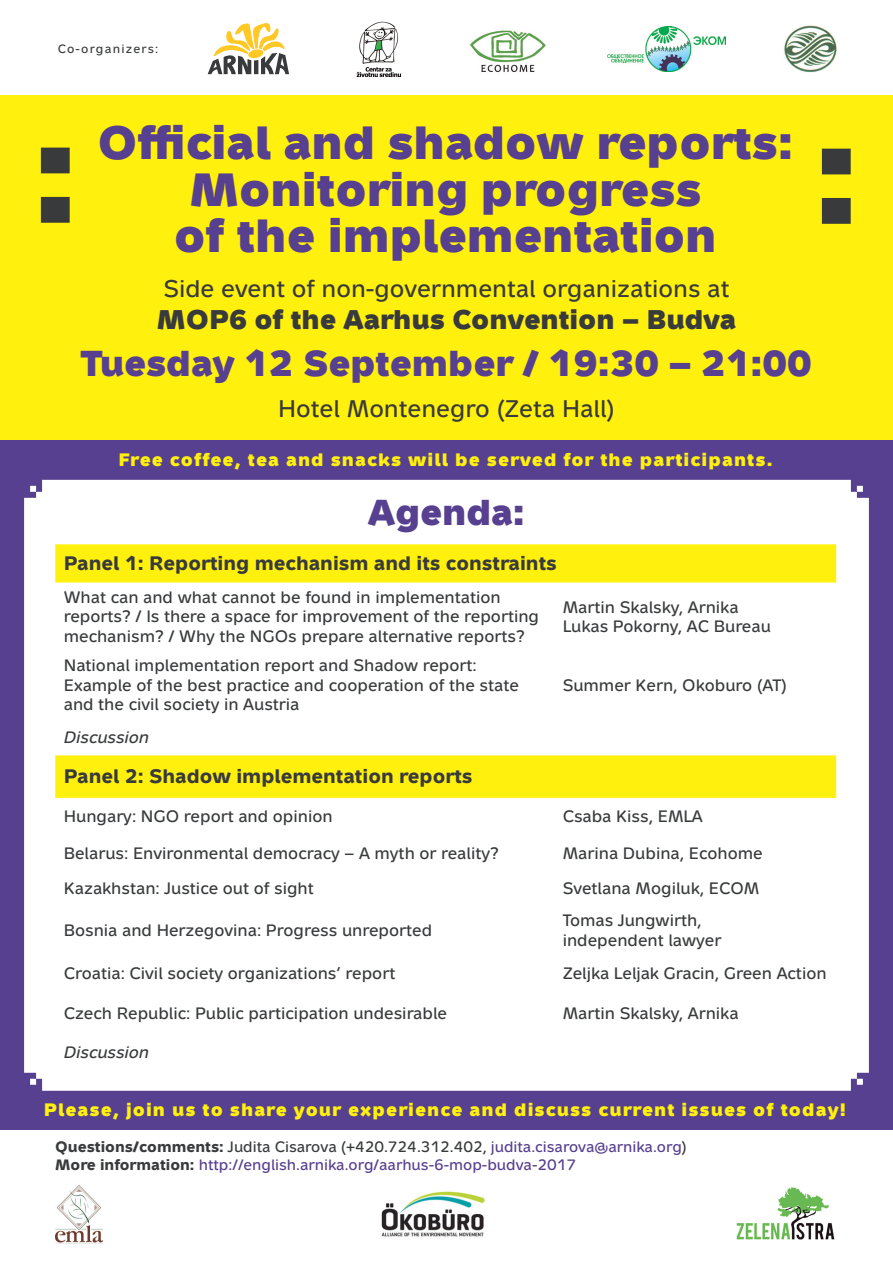
<style>
.page{position:relative;width:893px;height:1263px;background:#fff}
.page>*{position:absolute;margin:0;border:0;box-sizing:border-box;transform-origin:0 0}
.titulek{font:900 141px "Metron";color:#383a3b}
.titulek-2{font:900 46.5px/46.5px "Metron";color:#57408f;text-align:center}
.titulek-3{font:900 36px "Metron";color:#57408f}
.t1{font:900 27px "Metron";color:#383a3b}
.t2{font:24px "Metron";color:#383a3b}
.t3{font:700 19.5px "Metron";color:#383a3b}
.titulek-4{font:900 18px "Metron";letter-spacing:.06em;color:#fff00d}
.t4{font:16.5px/19.8px "Metron";color:#383a3b}
.t5{font:italic 16.5px "Metron";color:#383a3b}
.t6{font:15px "Metron";color:#383a3b}
.t7{font:15px "Metron";color:#57408f}
.odsazené{font:12px "Metron";letter-spacing:.1em;color:#383a3b}
.s1{font-weight:700}
.s2{color:#57408f}
.s3{font-weight:700;color:#383a3b}
</style>
<div class="page">
<div style="left:0;top:95px;width:893px;height:346px;background:#fff00d"></div>
<div style="left:0;top:440px;width:893px;height:690px;background:#57408f"></div>
<div style="left:24px;top:480px;width:845px;height:611px;background:#fff"></div>
<svg style="left:208px;top:23px;width:81px;height:51px"></svg>
<img style="left:470px;top:30px;width:76px;height:42px">
<img style="left:55px;top:1186px;width:48px;height:57px">
<img style="left:784px;top:25px;width:54px;height:48px">
<svg style="left:55px;top:544px;width:781px;height:175px;background:#fffbca"></svg>
<svg style="left:55px;top:719px;width:781px;height:351px;background:#fffde1"></svg>
<img style="left:356px;top:21px;width:45px;height:55px">
<img style="left:736px;top:1187px;width:99px;height:53px">
<img style="left:381px;top:1191px;width:104px;height:46px">
<img style="left:608px;top:27px;width:117px;height:44px">
<p class="odsazené" style="left:58px;top:42px;width:102px">Co-organizers:</p>
<p class="titulek-2" style="left:98px;top:119px;width:697px">Official and shadow reports:<br>Monitoring progress<br>of the implementation</p>
<p class="t2" style="left:163px;top:275px;width:567px">Side event of non-governmental organizations at</p>
<p class="t1" style="left:157px;top:301px;width:580px">MOP6 of the Aarhus Convention – Budva</p>
<p class="titulek-3" style="left:81px;top:340px;width:732px">Tuesday 12 September / 19:30 – 21:00</p>
<p class="t2" style="left:278px;top:394px;width:338px">Hotel Montenegro (Zeta Hall)</p>
<p class="titulek" style="left:32px;top:79px;width:48px">:</p>
<p class="titulek" style="left:813px;top:80px;width:48px">:</p>
<p class="titulek-4" style="left:118px;top:448px;width:656px">Free coffee, tea and snacks will be served for the participants.</p>
<p class="titulek-3" style="left:368px;top:488px;width:158px">Agenda:</p>
<p class="t3" style="left:64px;top:551px;width:495px">Panel 1: Reporting mechanism and its constraints</p>
<p class="t4" style="left:64px;top:587px;width:477px">What can and what cannot be found in implementation reports? / Is there a space for improvement of the reporting mechanism? / Why the NGOs prepare alternative reports?</p>
<p class="t4" style="left:563px;top:597px;width:177px">Martin Skalsky, Arnika</p>
<p class="t4" style="left:563px;top:617px;width:210px">Lukas Pokorny, AC Bureau</p>
<p class="t4" style="left:64px;top:655px;width:457px">National implementation report and Shadow report:<br>Example of the best practice and cooperation of the state and the civil society in Austria</p>
<p class="t4" style="left:563px;top:675px;width:226px">Summer Kern, Okoburo (AT)</p>
<p class="t5" style="left:64px;top:727px;width:87px">Discussion</p>
<p class="t3" style="left:64px;top:764px;width:410px">Panel 2: Shadow implementation reports</p>
<p class="t4" style="left:64px;top:806px;width:270px">Hungary: NGO report and opinion</p>
<p class="t4" style="left:563px;top:806px;width:141px">Csaba Kiss, EMLA</p>
<p class="t4" style="left:64px;top:843px;width:437px">Belarus: Environmental democracy – A myth or reality?</p>
<p class="t4" style="left:563px;top:843px;width:202px">Marina Dubina, Ecohome</p>
<p class="t4" style="left:64px;top:878px;width:252px">Kazakhstan: Justice out of sight</p>
<p class="t4" style="left:563px;top:878px;width:198px">Svetlana Mogiluk, ECOM</p>
<p class="t4" style="left:64px;top:920px;width:370px">Bosnia and Herzegovina: Progress unreported</p>
<p class="t4" style="left:563px;top:910px;width:160px">Tomas Jungwirth, independent lawyer</p>
<p class="t4" style="left:64px;top:963px;width:333px">Croatia: Civil society organizations’ report</p>
<p class="t4" style="left:563px;top:963px;width:265px">Zeljka Leljak Gracin, Green Action</p>
<p class="t4" style="left:64px;top:1003px;width:385px">Czech Republic: Public participation undesirable</p>
<p class="t4" style="left:563px;top:1003px;width:177px">Martin Skalsky, Arnika</p>
<p class="t5" style="left:64px;top:1042px;width:87px">Discussion</p>
<p class="titulek-4" style="left:44px;top:1097px;width:804px">Please, join us to share your experience and discuss current issues of today!</p>
<p class="t6" style="left:55px;top:1138px;width:633px"><span class="s1">Questions/comments:</span> Judita Cisarova (+420.724.312.402, <span class="s2">judita.cisarova@arnika.org</span>)</p>
<p class="t7" style="left:55px;top:1156px;width:522px"><span class="s3">More information:</span> http://english.arnika.org/aarhus-6-mop-budva-2017</p>
</div>
